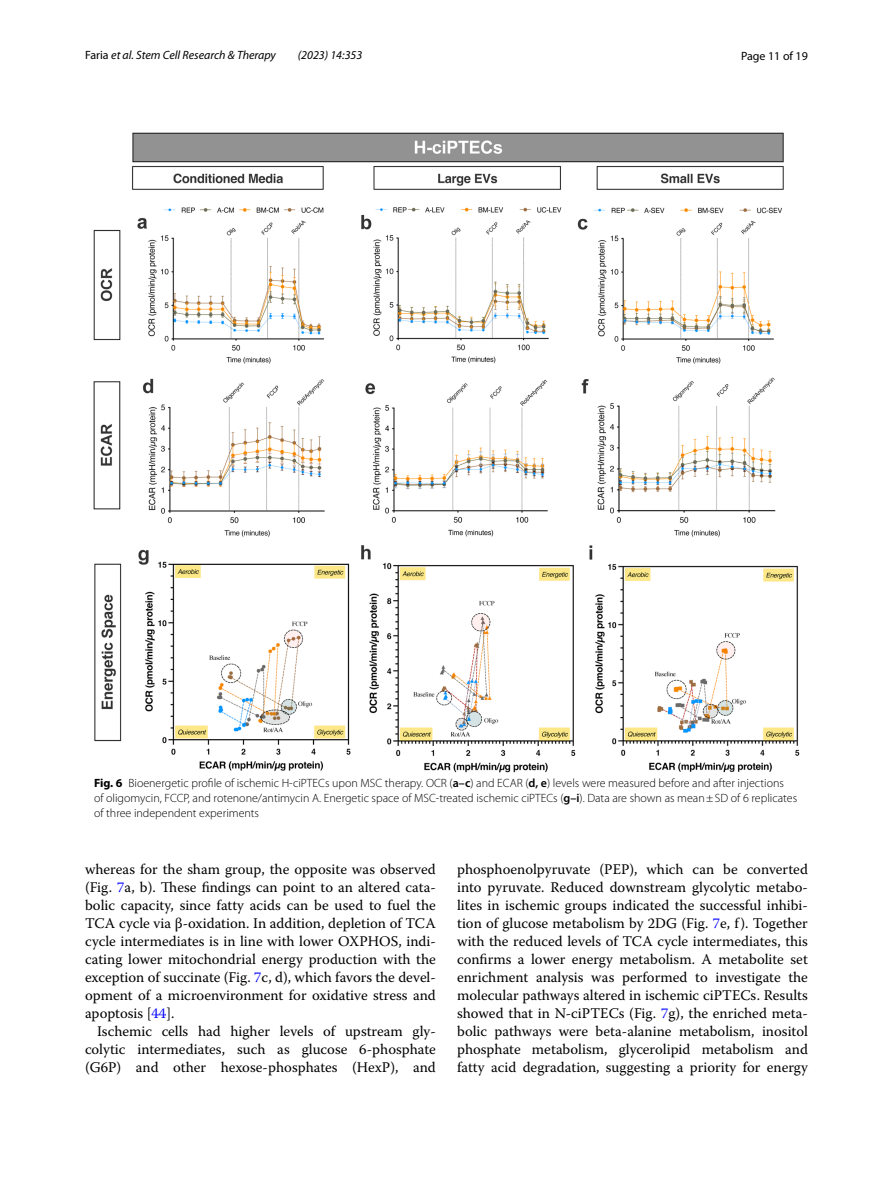
<style>
.page{position:relative;width:893px;height:1187px;background:#fff}
.page>*{position:absolute;margin:0;border:0;box-sizing:border-box;transform-origin:0 0}
.t1{font:14.7px/18px "Warnock Pro";color:#000;text-align:justify}
.t2{font:300 12px/15px "Myriad Pro";color:#000}
.t3{font:italic 12px "Myriad Pro";color:#000}
.t4{font:12px "Myriad Pro";color:#000}
.s1{font-style:normal}
.s2{font-weight:700}
.s3{font-weight:600}
.s4{color:#00f}
</style>
<div class="page">
<img style="left:94px;top:133px;width:705px;height:639px">
<p class="t3" style="left:85px;top:48px;width:192px"><span class="s1">Faria</span> et al. Stem Cell Research &amp; Therapy</p>
<p class="t3" style="left:298px;top:48px;width:66px">(2023) 14:353</p>
<p class="t4" style="left:741px;top:48px;width:68px">Page 11 of 19</p>
<p class="t2" style="left:94px;top:776px;width:705px"><span class="s2">Fig. 6</span> Bioenergetic profile of ischemic H-ciPTECs upon MSC therapy. OCR (<span class="s3">a–c</span>) and ECAR (<span class="s3">d, e</span>) levels were measured before and after injections<br>of oligomycin, FCCP, and rotenone/antimycin A. Energetic space of MSC-treated ischemic ciPTECs (<span class="s3">g–i</span>). Data are shown as mean±SD of 6 replicates of three independent experiments</p>
<p class="t1" style="left:85px;top:860px;width:352px">whereas for the sham group, the opposite was observed (Fig. <span class="s4">7</span>a, b). These findings can point to an altered cata&shy;bolic capacity, since fatty acids can be used to fuel the TCA cycle via β-oxidation. In addition, depletion of TCA cycle intermediates is in line with lower OXPHOS, indi&shy;cating lower mitochondrial energy production with the exception of succinate (Fig. <span class="s4">7</span>c, d), which favors the devel&shy;opment of a microenvironment for oxidative stress and apoptosis [<span class="s4">44</span>].</p>
<p class="t1" style="left:85px;top:1022px;width:352px;text-indent:12px">Ischemic cells had higher levels of upstream gly&shy;colytic intermediates, such as glucose 6-phosphate (G6P) and other hexose-phosphates (HexP), and</p>
<p class="t1" style="left:457px;top:860px;width:352px">phosphoenolpyruvate (PEP), which can be converted into pyruvate. Reduced downstream glycolytic metabo&shy;lites in ischemic groups indicated the successful inhibi&shy;tion of glucose metabolism by 2DG (Fig. <span class="s4">7</span>e, f). Together with the reduced levels of TCA cycle intermediates, this confirms a lower energy metabolism. A metabolite set enrichment analysis was performed to investigate the molecular pathways altered in ischemic ciPTECs. Results showed that in N-ciPTECs (Fig. <span class="s4">7</span>g), the enriched meta&shy;bolic pathways were beta-alanine metabolism, inositol phosphate metabolism, glycerolipid metabolism and fatty acid degradation, suggesting a priority for energy</p>
</div>
